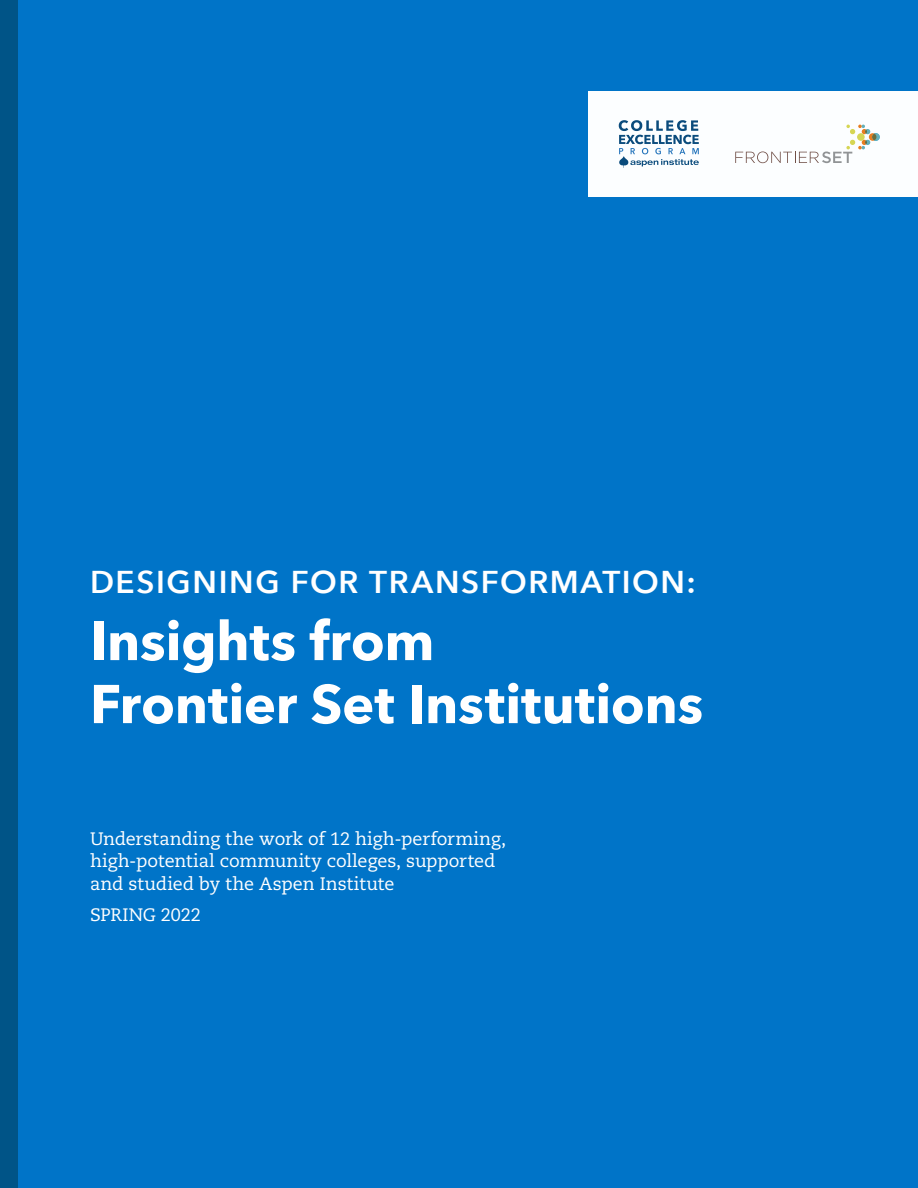
<style>
.page{position:relative;width:918px;height:1188px;background:#0074c8}
.page>*{position:absolute;margin:0;border:0;box-sizing:border-box;transform-origin:0 0}
.t1{font:700 54px/63px "Avenir Next LT Pro";color:#fff}
.t2{font:600 31.5px "Avenir Next LT Pro";letter-spacing:.05em;color:#fff}
.t3{font:18px/22.5px "Caecilia LT Pro 55 Roman";letter-spacing:-.005em;color:#fff}
</style>
<div class="page">
<div style="left:0;top:0;width:18px;height:1188px;background:#005487"></div>
<div style="left:588px;top:91px;width:330px;height:106px;background:#fcfeff"></div>
<svg style="left:619px;top:120px;width:80px;height:48px"></svg>
<svg style="left:872px;top:133px;width:8px;height:8px"></svg>
<svg style="left:735px;top:125px;width:141px;height:38px"></svg>
<h2 class="t2" style="left:90px;top:562px;width:607px">DESIGNING FOR TRANSFORMATION:</h2>
<h1 class="t1" style="left:90px;top:609px;width:615px">Insights from<br>Frontier Set Institutions</h1>
<p class="t3" style="left:90px;top:827px;width:418px">Understanding the work of 12 high-performing, high-potential community colleges, supported and studied by the Aspen Institute</p>
<p class="t3" style="left:90px;top:903px;width:112px">SPRING 2022</p>
</div>
